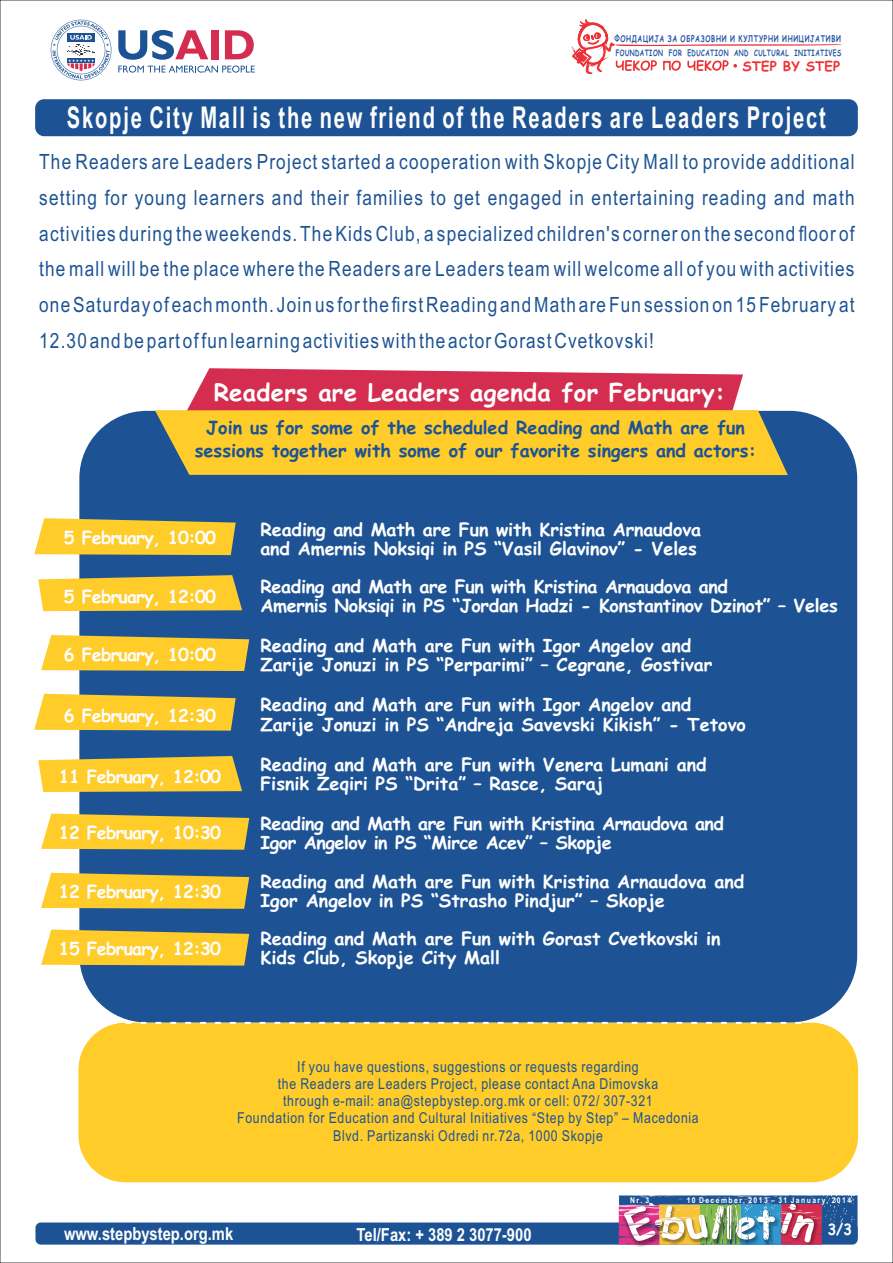
<style>
.page{position:relative;width:893px;height:1263px;background:#fff}
.page>*{position:absolute;margin:0;border:0;box-sizing:border-box;transform-origin:0 0}
.t1{font:700 30px "Arial Narrow";letter-spacing:.075em;color:#fefefe;scale:.82 1}
.t2{font:700 24px "Comic Sans MS";letter-spacing:.005em;color:#fefefe}
.t3{font:21px/35.7px "Arial Narrow";letter-spacing:.055em;color:#1d5394;text-align:justify}
.t4{font:700 18px/19px "Comic Sans MS";color:#fefefe}
.t5{font:700 18px/22.6px "Comic Sans MS";color:#1d5394;text-align:center}
.t6{font:700 18px/19px "Comic Sans MS";letter-spacing:-.02em;color:#fefefe}
.t7{font:700 18px/19px "Comic Sans MS";letter-spacing:-.025em;color:#fefefe}
.t8{font:700 18px "Arial Narrow";color:#fefefe}
.t9{font:700 17.7px "Comic Sans MS";letter-spacing:-.04em;color:#fefefe}
.t10{font:700 15.6px "Comic Sans MS";color:#fefefe;scale:.89 1}
.t11{font:15px/17.1px "Arial Narrow";letter-spacing:.045em;color:#1d5394;text-align:center}
.t12{font:700 13.35px "Comic Sans MS";letter-spacing:.01em;color:#ed3237}
.t13{font:700 9.3px "Comic Sans MS";letter-spacing:.105em;color:#2957a4;scale:.71 1}
.t14{font:700 8.7px "Comic Sans MS";letter-spacing:.07em;color:#2957a4;scale:.69 1}
.t15{font:700 8.1px "Arial Narrow";letter-spacing:.175em;color:#fefefe}
</style>
<div class="page">
<svg style="left:571px;top:19px;width:271px;height:55px"></svg>
<svg style="left:118px;top:30px;width:90px;height:30px"></svg>
<div style="left:211px;top:30px;width:8px;height:29px;background:#d42d4f"></div>
<svg style="left:225px;top:30px;width:29px;height:29px"></svg>
<svg style="left:118px;top:66px;width:137px;height:7px"></svg>
<svg style="left:51px;top:20px;width:60px;height:60px"></svg>
<div style="left:78px;top:1023px;width:780px;height:159px;background:#ffcc29;border-radius:47px"></div>
<div style="left:79px;top:411px;width:778px;height:611px;background:#1d5394;border-radius:67px"></div>
<svg style="left:34px;top:518px;width:202px;height:37px;background:#edc437"></svg>
<div style="left:35px;top:1222px;width:823px;height:22px;background:#1d5394;border-radius:5px"></div>
<div style="left:35px;top:99px;width:823px;height:37px;background:#1d5394;border-radius:9px"></div>
<svg style="left:38px;top:575px;width:204px;height:36px;background:#efc537"></svg>
<svg style="left:41px;top:635px;width:208px;height:36px;background:#eec436"></svg>
<svg style="left:34px;top:694px;width:202px;height:37px;background:#edc438"></svg>
<svg style="left:38px;top:756px;width:204px;height:36px;background:#efc537"></svg>
<svg style="left:41px;top:814px;width:208px;height:36px;background:#eec437"></svg>
<svg style="left:41px;top:873px;width:208px;height:36px;background:#eec436"></svg>
<svg style="left:155px;top:368px;width:633px;height:107px;background:#ea9b4a"></svg>
<svg style="left:116px;top:1022px;width:684px;height:2px"></svg>
<div style="left:622px;top:1207px;width:37px;height:40px;background:#373435;opacity:.49"></div>
<img style="left:619px;top:1195px;width:238px;height:50px">
<svg style="left:41px;top:929px;width:208px;height:36px;background:#edc437"></svg>
<p class="t13" style="left:620px;top:34px;width:313px">ОНДАЦИЈА ЗА ОБРАЗОВНИ И КУЛТУРНИ ИНИЦИЈАТИВИ</p>
<p class="t14" style="left:616px;top:49px;width:328px">FOUNDATION FOR EDUCATION AND CULTURAL INITIATIVES</p>
<p class="t12" style="left:742px;top:60px;width:99px">STEP BY STEP</p>
<h1 class="t1" style="left:67px;top:106px;width:927px">Skopje City Mall is the new friend of the Readers are Leaders Project</h1>
<p class="t3" style="left:39px;top:146px;width:817px">The Readers are Leaders Project started a cooperation with Skopje City Mall to provide additional setting for young learners and their families to get engaged in entertaining reading and math activities during the weekends. The Kids Club, a specialized children's corner on the second floor of the mall will be the place where the Readers are Leaders team will welcome all of you with activities one Saturday of each month. Join us for the first Reading and Math are Fun session on 15 February at 12.30 and be part of fun learning activities with the actor Gorast Cvetkovski!</p>
<p class="t2" style="left:214px;top:381px;width:513px">Readers are Leaders agenda for February:</p>
<p class="t5" style="left:195px;top:418px;width:563px">Join us for some of the scheduled Reading and Math are fun sessions together with some of our favorite singers and actors:</p>
<p class="t9" style="left:64px;top:530px;width:154px">5 February, 10:00</p>
<p class="t4" style="left:260px;top:521px;width:442px">Reading and Math are Fun with Kristina Arnaudova and Amernis Noksiqi in PS “Vasil Glavinov” - Veles</p>
<p class="t9" style="left:64px;top:589px;width:154px">5 February, 12:00</p>
<p class="t9" style="left:64px;top:647px;width:154px">6 February, 10:00</p>
<p class="t9" style="left:64px;top:708px;width:154px">6 February, 12:30</p>
<p class="t9" style="left:59px;top:768px;width:164px">11 February, 12:00</p>
<p class="t9" style="left:59px;top:825px;width:164px">12 February, 10:30</p>
<p class="t9" style="left:59px;top:884px;width:164px">12 February, 12:30</p>
<p class="t9" style="left:59px;top:941px;width:164px">15 February, 12:30</p>
<p class="t6" style="left:260px;top:579px;width:579px">Reading and Math are Fun with Kristina Arnaudova and<br>Amernis Noksiqi in PS “Jordan Hadzi - Konstantinov Dzinot” – Veles</p>
<p class="t4" style="left:260px;top:638px;width:454px">Reading and Math are Fun with Igor Angelov and<br>Zarije Jonuzi in PS “Perparimi” – Cegrane, Gostivar</p>
<p class="t4" style="left:260px;top:697px;width:487px">Reading and Math are Fun with Igor Angelov and<br>Zarije Jonuzi in PS “Andreјa Savevski Kikish” - Tetovo</p>
<p class="t4" style="left:260px;top:757px;width:448px">Reading and Math are Fun with Venera Lumani and<br>Fisnik Zeqiri PS “Drita” – Rasce, Saraj</p>
<p class="t7" style="left:260px;top:816px;width:465px">Reading and Math are Fun with Kristina Arnaudova and<br>Igor Angelov in PS “Mirce Acev” – Skopje</p>
<p class="t4" style="left:260px;top:874px;width:486px">Reading and Math are Fun with Kristina Arnaudova and<br>Igor Angelov in PS “Strasho Pindjur” – Skopje</p>
<p class="t4" style="left:260px;top:931px;width:462px">Reading and Math are Fun with Gorast Cvetkovski in<br>Kids Club, Skopje City Mall</p>
<p class="t11" style="left:237px;top:1060px;width:463px">If you have questions, suggestions or requests regarding<br>the Readers are Leaders Project, please contact Ana Dimovska<br>through e-mail: ana@stepbystep.org.mk or cell: 072/ 307-321<br>Foundation for Education and Cultural Initiatives “Step by Step” – Macedonia Blvd. Partizanski Odredi nr.72a, 1000 Skopje</p>
<p class="t15" style="left:630px;top:1197px;width:21px">Nr. 3</p>
<p class="t15" style="left:687px;top:1197px;width:166px">10 December, 2013 – 31 January, 2014</p>
<p class="t8" style="left:64px;top:1227px;width:171px">www.stepbystep.org.mk</p>
<p class="t8" style="left:357px;top:1228px;width:176px">Tel/Fax: + 389 2 3077-900</p>
<p class="t10" style="left:828px;top:1222px;width:29px">3/3</p>
</div>
